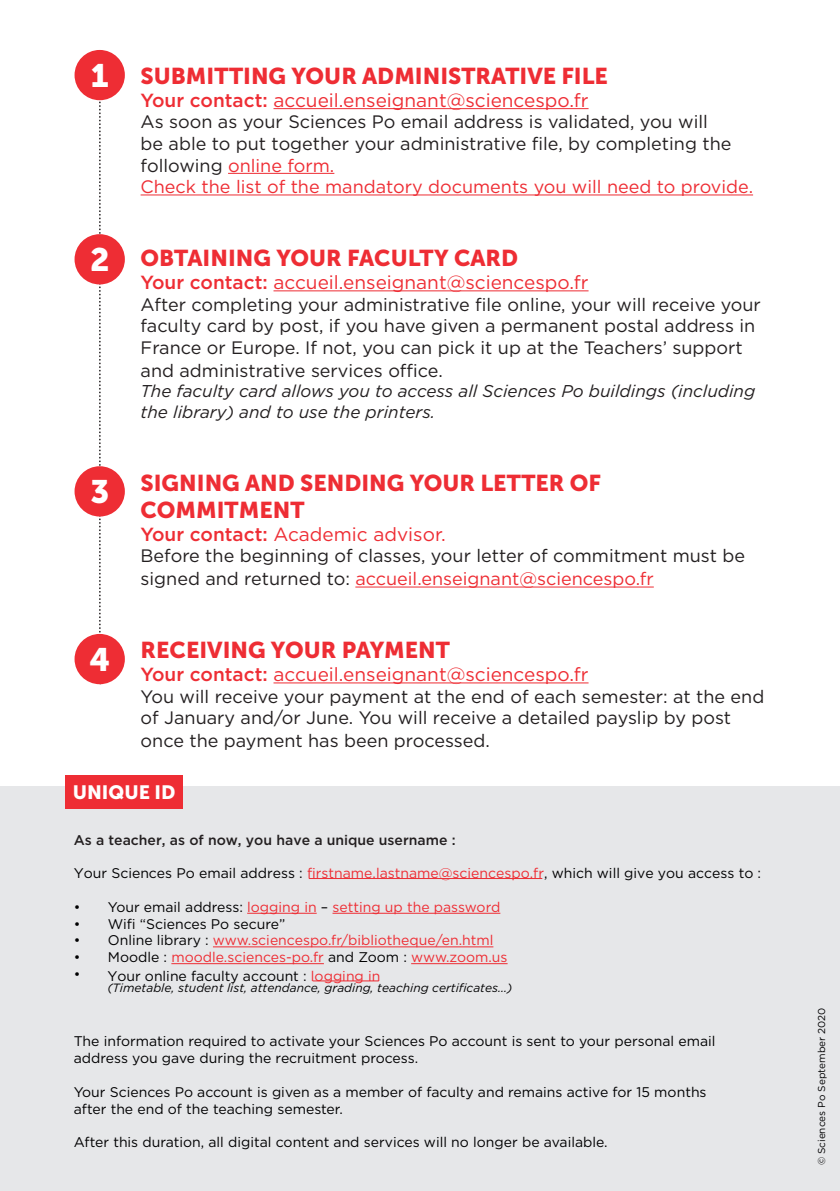
<style>
.page{position:relative;width:840px;height:1191px;background:#fff}
.page>*{position:absolute;margin:0;border:0;box-sizing:border-box;transform-origin:0 0}
.t1{font:32.2px "Museo Sans 900";color:#fff}
.t2{font:22.8px/27.4px "Museo Sans 900";color:#ee2d34}
.t3{font:19.2px "Museo Sans 900";color:#fff}
.t4{font:19px "Gotham";color:#ee2d34}
.t5{font:18px/21.6px "Gotham";color:#231f20}
.t6{font:italic 17.2px/20.6px "Gotham";color:#231f20}
.t7{font:14px/16.8px "Gotham";color:#000001}
.t8{font:14px "Gotham";color:#ee2d34}
.t9{font:500 14px "Gotham";color:#231f20}
.t10{font:italic 12px "Gotham";color:#000001}
.t11{font:10px "Gotham";color:#000001}
.s1{font-weight:500}
.s2{color:#ee2d34}
.s3{color:#000001}
</style>
<div class="page">
<div style="left:0;top:787px;width:839px;height:404px;background:#e6e7e9"></div>
<svg style="left:99px;top:100px;width:2px;height:534px"></svg>
<hr style="left:273px;top:108px;width:315px;height:1px;background:#ee2d34">
<hr style="left:228px;top:173px;width:106px;height:1px;background:#ee2d34">
<hr style="left:140px;top:194px;width:612px;height:1px;background:#ee2d34">
<hr style="left:273px;top:290px;width:315px;height:1px;background:#ee2d34">
<hr style="left:355px;top:586px;width:298px;height:1px;background:#ee2d34">
<hr style="left:273px;top:682px;width:315px;height:1px;background:#ee2d34">
<div style="left:74px;top:50px;width:51px;height:50px;background:#ee2d34;border-radius:50%"></div>
<div style="left:74px;top:234px;width:51px;height:50px;background:#ee2d34;border-radius:50%"></div>
<div style="left:74px;top:466px;width:51px;height:50px;background:#ee2d34;border-radius:50%"></div>
<div style="left:74px;top:634px;width:51px;height:50px;background:#ee2d34;border-radius:50%"></div>
<div style="left:65px;top:775px;width:118px;height:34px;background:#ee2d34"></div>
<hr style="left:247px;top:913px;width:69px;height:1px;background:#ee2d34">
<hr style="left:332px;top:913px;width:168px;height:1px;background:#ee2d34">
<hr style="left:213px;top:946px;width:280px;height:1px;background:#ee2d34">
<hr style="left:171px;top:963px;width:153px;height:1px;background:#ee2d34">
<hr style="left:411px;top:963px;width:96px;height:1px;background:#ee2d34">
<hr style="left:308px;top:878px;width:234px;height:1px;background:#ee2d34">
<hr style="left:312px;top:980px;width:66px;height:1px;background:#ee2d34">
<h1 class="t1" style="left:91px;top:57px;width:19px">1</h1>
<h1 class="t1" style="left:90px;top:242px;width:21px">2</h1>
<h1 class="t1" style="left:90px;top:474px;width:20px">3</h1>
<h1 class="t1" style="left:89px;top:641px;width:22px">4</h1>
<p class="t2" style="left:140px;top:62px;width:468px">SUBMITTING YOUR ADMINISTRATIVE FILE</p>
<p class="t4" style="left:140px;top:88px;width:449px"><span class="s1">Your contact:</span> accueil.enseignant@sciencespo.fr</p>
<p class="t5" style="left:140px;top:111px;width:613px">As soon as your Sciences Po email address is validated, you will<br>be able to put together your administrative file, by completing the following <span class="s2">online form.<br>Check the list of the mandatory documents you will need to provide.</span></p>
<p class="t2" style="left:140px;top:244px;width:379px">OBTAINING YOUR FACULTY CARD</p>
<p class="t4" style="left:140px;top:270px;width:449px"><span class="s1">Your contact:</span> accueil.enseignant@sciencespo.fr</p>
<p class="t5" style="left:140px;top:293px;width:621px">After completing your administrative file online, your will receive your faculty card by post, if you have given a permanent postal address in France or Europe. If not, you can pick it up at the Teachers’ support and administrative services office.</p>
<p class="t6" style="left:140px;top:380px;width:616px">The faculty card allows you to access all Sciences Po buildings (including the library) and to use the printers.</p>
<p class="t2" style="left:140px;top:469px;width:461px">SIGNING AND SENDING YOUR LETTER OF<br>COMMITMENT</p>
<p class="t4" style="left:140px;top:522px;width:306px"><span class="s1">Your contact:</span> Academic advisor.</p>
<p class="t5" style="left:140px;top:544px;width:605px;line-height:22.8px">Before the beginning of classes, your letter of commitment must be signed and returned to: <span class="s2">accueil.enseignant@sciencespo.fr</span></p>
<p class="t2" style="left:140px;top:636px;width:311px">RECEIVING YOUR PAYMENT</p>
<p class="t4" style="left:140px;top:662px;width:449px"><span class="s1">Your contact:</span> accueil.enseignant@sciencespo.fr</p>
<p class="t5" style="left:140px;top:685px;width:625px;line-height:22.2px">You will receive your payment at the end of each semester: at the end of January and/or June. You will receive a detailed payslip by post once the payment has been processed.</p>
<p class="t3" style="left:73px;top:781px;width:104px">UNIQUE ID</p>
<p class="t9" style="left:74px;top:830px;width:383px">As a teacher, as of now, you have a unique username :</p>
<p class="t7" style="left:74px;top:864px;width:688px">Your Sciences Po email address : <span class="s2">firstname.lastname@sciencespo.fr</span>, which will give you access to :</p>
<p class="t8" style="left:74px;top:898px;width:428px"><span class="s3">• Your email address:</span> logging in <span class="s3">–</span> setting up the password</p>
<p class="t7" style="left:74px;top:915px;width:213px">• Wifi “Sciences Po secure”</p>
<p class="t8" style="left:74px;top:931px;width:421px"><span class="s3">• Online library :</span> www.sciencespo.fr/bibliotheque/en.html</p>
<p class="t8" style="left:74px;top:948px;width:435px"><span class="s3">• Moodle :</span> moodle.sciences-po.fr <span class="s3">and Zoom :</span> www.zoom.us</p>
<p class="t7" style="left:74px;top:967px;width:308px">• Your online faculty account : <span class="s2">logging in</span></p>
<p class="t10" style="left:107px;top:980px;width:406px">(Timetable, student list, attendance, grading, teaching certificates...)</p>
<p class="t7" style="left:74px;top:1032px;width:643px">The information required to activate your Sciences Po account is sent to your personal email address you gave during the recruitment process.</p>
<p class="t7" style="left:74px;top:1083px;width:634px">Your Sciences Po account is given as a member of faculty and remains active for 15 months after the end of the teaching semester.</p>
<p class="t7" style="left:74px;top:1133px;width:535px">After this duration, all digital content and services will no longer be available.</p>
<p class="t11" style="left:814px;top:1165px;width:159px;rotate:-90deg">© Sciences Po September 2020</p>
</div>
